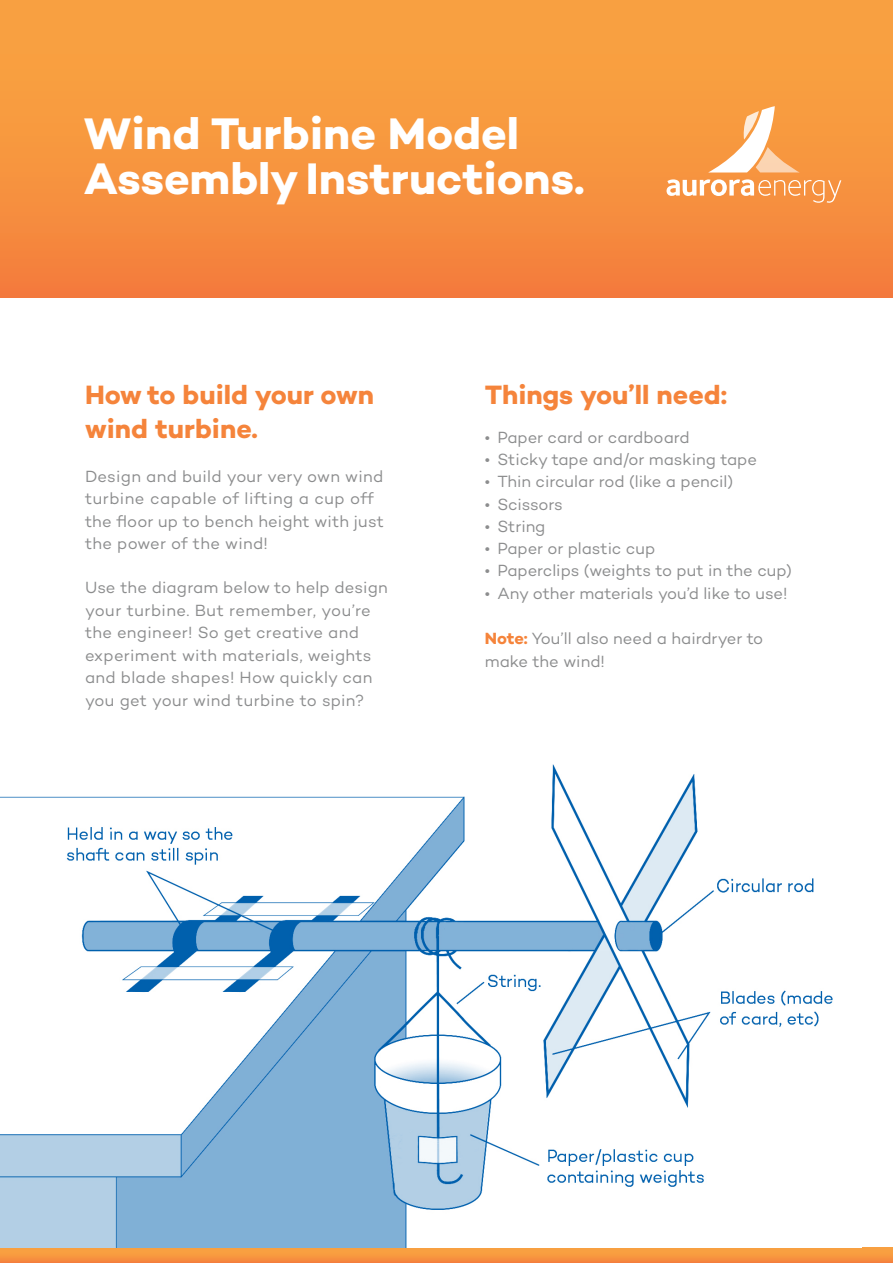
<style>
.page{position:relative;width:893px;height:1263px;background:#fff}
.page>*{position:absolute;margin:0;border:0;box-sizing:border-box;transform-origin:0 0}
.t1{font:700 45px/45px "Campton";color:#fff}
.t2{font:700 27px/34.5px "Campton";color:#f5843b}
.p_-_white{font:16.5px/22.5px "Campton";color:#8c8d8e}
.s1{font-weight:700;color:#f5843b}
</style>
<div class="page">
<svg style="left:0;top:1248px;width:893px;height:15px"></svg>
<div style="left:0;top:0;width:893px;height:298px;background:linear-gradient(to bottom,#f9a841,#f4803d)"></div>
<svg style="left:708px;top:106px;width:92px;height:66px"></svg>
<svg style="left:666px;top:179px;width:175px;height:24px"></svg>
<img style="left:0;top:764px;width:833px;height:484px">
<div style="left:717px;top:863px;width:104px;height:47px;background:#fff"></div>
<img style="left:715px;top:876px;width:99px;height:18px">
<p class="t1" style="left:84px;top:111px;width:502px">Wind Turbine Model<br>Assembly Instructions.</p>
<p class="t2" style="left:85px;top:377px;width:290px">How to build your own wind turbine.</p>
<p class="p_-_white" style="left:85px;top:465px;width:300px">Design and build your very own wind turbine capable of lifting a cup off the floor up to bench height with just the power of the wind!</p>
<p class="p_-_white" style="left:85px;top:576px;width:304px">Use the diagram below to help design your turbine. But remember, you’re the engineer! So get creative and experiment with materials, weights and blade shapes! How quickly can you get your wind turbine to spin?</p>
<p class="t2" style="left:485px;top:377px;width:244px">Things you’ll need:</p>
<p class="p_-_white" style="left:485px;top:426px;width:206px">• Paper card or cardboard</p>
<p class="p_-_white" style="left:485px;top:448px;width:274px">• Sticky tape and/or masking tape</p>
<p class="p_-_white" style="left:485px;top:470px;width:250px">• Thin circular rod (like a pencil)</p>
<p class="p_-_white" style="left:485px;top:492px;width:80px">• Scissors</p>
<p class="p_-_white" style="left:485px;top:515px;width:62px">• String</p>
<p class="p_-_white" style="left:485px;top:537px;width:172px">• Paper or plastic cup</p>
<p class="p_-_white" style="left:485px;top:559px;width:309px">• Paperclips (weights to put in the cup)</p>
<p class="p_-_white" style="left:485px;top:581px;width:304px">• Any other materials you’d like to use!</p>
<p class="p_-_white" style="left:485px;top:627px;width:280px"><span class="s1">Note:</span> You’ll also need a hairdryer to make the wind!</p>
</div>
